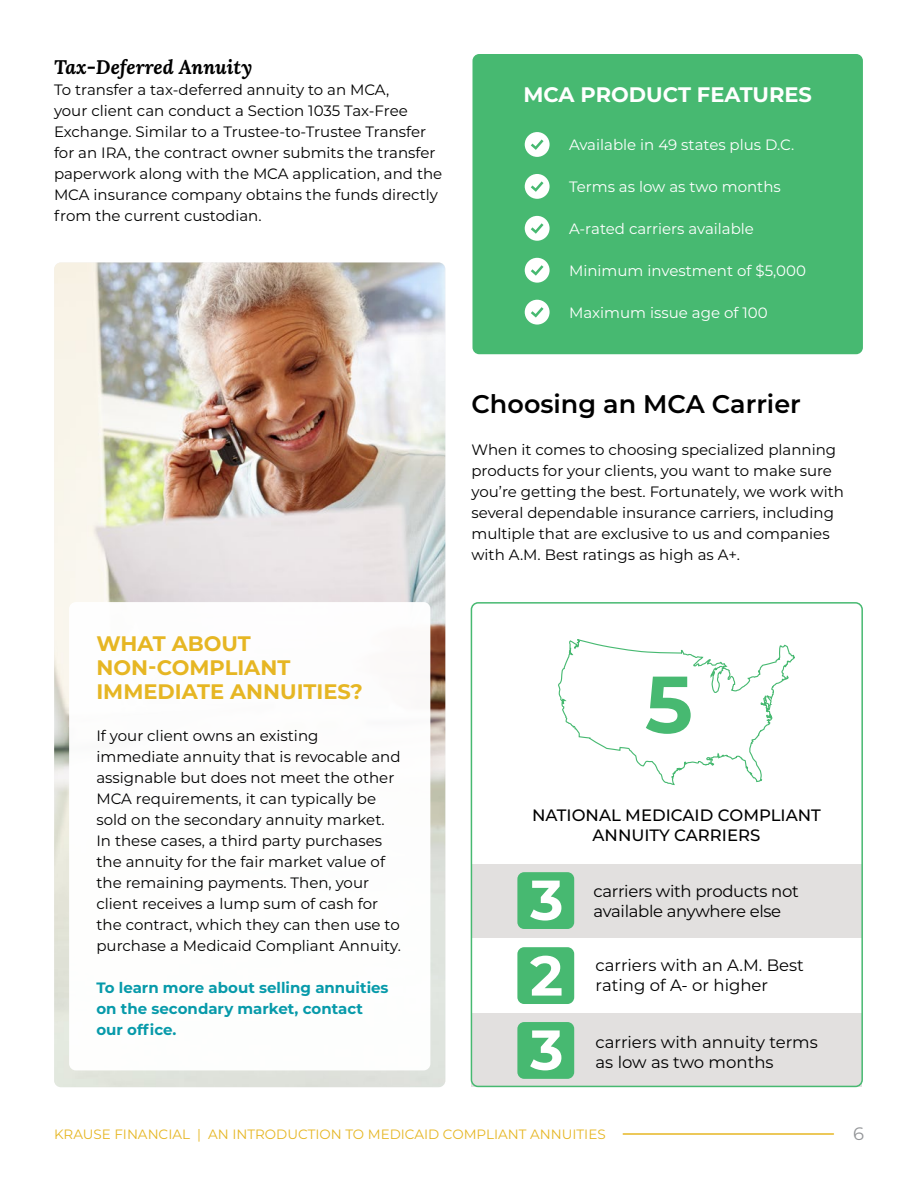
<style>
.page{position:relative;width:918px;height:1188px;background:#fff}
.page>*{position:absolute;margin:0;border:0;box-sizing:border-box;transform-origin:0 0}
.t1{font:600 25.5px "Montserrat";color:#000}
.t2{font:700 21px/24px "Montserrat";color:#e6b623}
.t3{font:700 21px "Montserrat";color:#fff}
.t4{font:italic 700 19.5px "Lora";color:#000}
.t5{font:18px "Montserrat";color:#939598}
.t6{font:16.5px/19.8px "Montserrat";letter-spacing:-.01em;color:#000}
.t7{font:500 16.5px/19.8px "Montserrat";color:#000;text-align:center}
.t8{font:15px/21px "Montserrat";color:#000}
.t9{font:15px "Montserrat";color:#fff}
.t10{font:700 15px/21px "Montserrat";color:#079aaa}
.t11{font:13.5px "Montserrat";color:#e6b623}
</style>
<div class="page">
<hr style="left:623px;top:1133px;width:210px;height:2px;background:#e6b623">
<img style="left:54px;top:262px;width:391px;height:825px">
<div style="left:472px;top:54px;width:391px;height:300px;background:#47b971;border-radius:7px"></div>
<div style="left:471px;top:1013px;width:391px;height:74px;background:#e2e0df"></div>
<div style="left:471px;top:864px;width:391px;height:74px;background:#e2e0df"></div>
<div style="left:471px;top:602px;width:392px;height:485px;border:2px solid #47b971;border-radius:7px"></div>
<div style="left:517px;top:872px;width:57px;height:57px;background:#47b971;border-radius:7px"></div>
<div style="left:517px;top:947px;width:57px;height:57px;background:#47b971;border-radius:7px"></div>
<div style="left:517px;top:1022px;width:57px;height:57px;background:#47b971;border-radius:7px"></div>
<svg style="left:558px;top:639px;width:237px;height:146px"></svg>
<svg style="left:530px;top:881px;width:31px;height:40px"></svg>
<svg style="left:530px;top:1030px;width:31px;height:40px"></svg>
<svg style="left:530px;top:956px;width:32px;height:40px"></svg>
<div style="left:69px;top:602px;width:361px;height:468px;background:#fff;border-radius:7px"></div>
<svg style="left:525px;top:132px;width:25px;height:25px"></svg>
<svg style="left:525px;top:174px;width:25px;height:25px"></svg>
<svg style="left:525px;top:216px;width:25px;height:25px"></svg>
<svg style="left:525px;top:258px;width:25px;height:25px"></svg>
<svg style="left:525px;top:300px;width:25px;height:25px"></svg>
<h3 class="t4" style="left:54px;top:53px;width:200px">Tax-Deferred Annuity</h3>
<p class="t8" style="left:54px;top:79px;width:390px">To transfer a tax-deferred annuity to an MCA,<br>your client can conduct a Section 1035 Tax-Free Exchange. Similar to a Trustee-to-Trustee Transfer for an IRA, the contract owner submits the transfer paperwork along with the MCA application, and the MCA insurance company obtains the funds directly from the current custodian.</p>
<h2 class="t3" style="left:523px;top:80px;width:290px">MCA PRODUCT FEATURES</h2>
<p class="t9" style="left:569px;top:134px;width:227px">Available in 49 states plus D.C.</p>
<p class="t9" style="left:569px;top:176px;width:213px">Terms as low as two months</p>
<p class="t9" style="left:569px;top:218px;width:186px">A-rated carriers available</p>
<p class="t9" style="left:569px;top:260px;width:238px">Minimum investment of $5,000</p>
<p class="t9" style="left:569px;top:302px;width:200px">Maximum issue age of 100</p>
<h2 class="t2" style="left:96px;top:630px;width:268px">WHAT ABOUT<br>NON-COMPLIANT<br>IMMEDIATE ANNUITIES?</h2>
<p class="t8" style="left:96px;top:725px;width:306px">If your client owns an existing immediate annuity that is revocable and assignable but does not meet the other MCA requirements, it can typically be sold on the secondary annuity market.<br>In these cases, a third party purchases the annuity for the fair market value of the remaining payments. Then, your client receives a lump sum of cash for the contract, which they can then use to purchase a Medicaid Compliant Annuity.</p>
<p class="t10" style="left:96px;top:976px;width:294px">To learn more about selling annuities on the secondary market, contact our office.</p>
<h1 class="t1" style="left:471px;top:386px;width:331px">Choosing an MCA Carrier</h1>
<p class="t8" style="left:471px;top:439px;width:374px">When it comes to choosing specialized planning products for your clients, you want to make sure you’re getting the best. Fortunately, we work with several dependable insurance carriers, including multiple that are exclusive to us and companies with A.M. Best ratings as high as A+.</p>
<p class="t7" style="left:532px;top:805px;width:290px">NATIONAL MEDICAID COMPLIANT<br>ANNUITY CARRIERS</p>
<p class="t6" style="left:594px;top:881px;width:207px">carriers with products not available anywhere else</p>
<p class="t6" style="left:596px;top:955px;width:210px">carriers with an A.M. Best rating of A- or higher</p>
<p class="t6" style="left:596px;top:1031px;width:224px">carriers with annuity terms as low as two months</p>
<p class="t11" style="left:54px;top:1125px;width:553px">KRAUSE FINANCIAL | AN INTRODUCTION TO MEDICAID COMPLIANT ANNUITIES</p>
<p class="t5" style="left:853px;top:1121px;width:12px">6</p>
</div>
